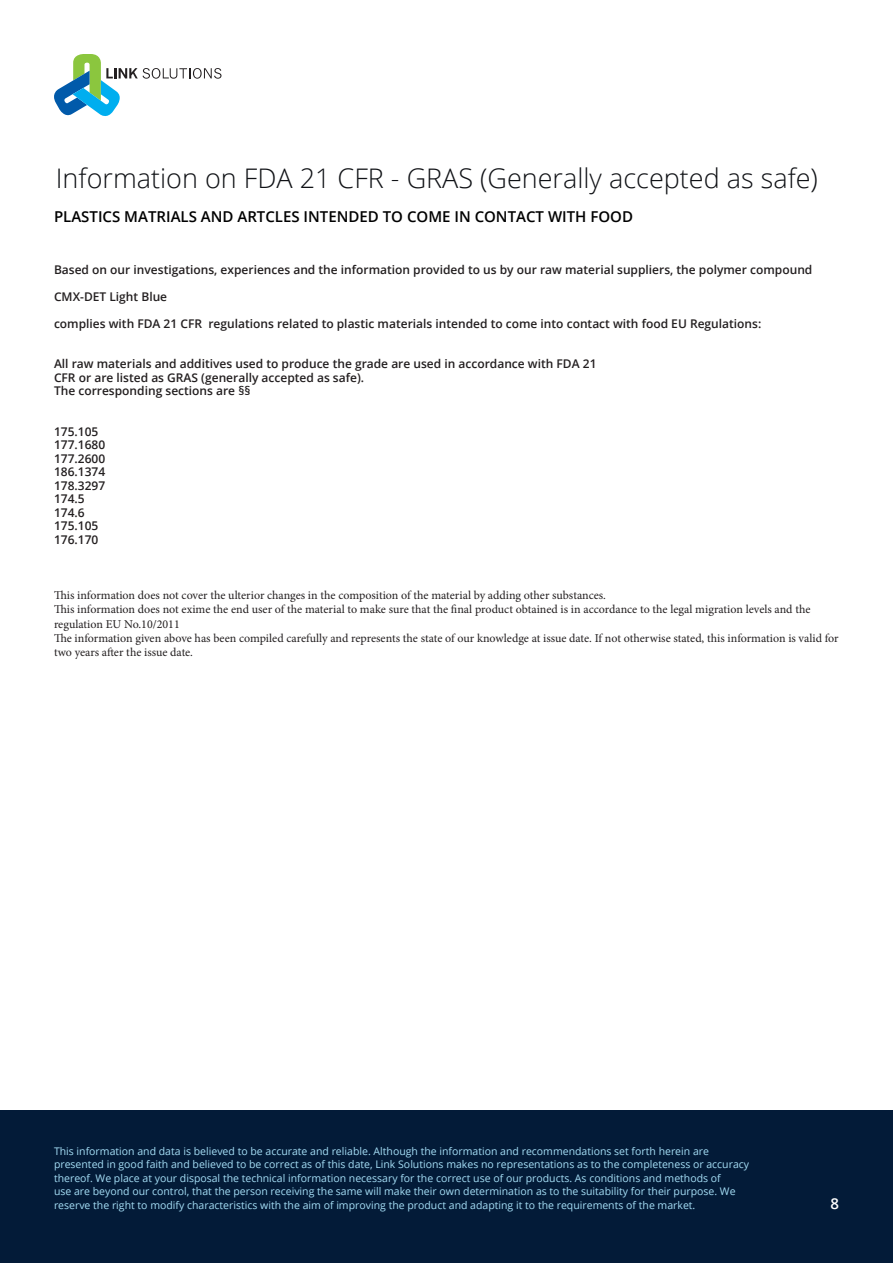
<style>
.page{position:relative;width:893px;height:1263px;background:#fff}
.page>*{position:absolute;margin:0;border:0;box-sizing:border-box;transform-origin:0 0}
.t1{font:300 27px "Open Sans";color:#101216}
.t2{font:600 15px "Open Sans";color:#000001}
.t3{font:600 15px "Open Sans";color:#fff}
.t4{font:600 12px/13.5px "Open Sans";color:#231f20}
.t5{font:12px/14.4px "Minion Pro";color:#231f20}
.t6{font:10.5px/13.5px "Open Sans";color:#a5def6}
</style>
<div class="page">
<div style="left:0;top:1111px;width:893px;height:152px;background:#031b38"></div>
<svg style="left:54px;top:54px;width:167px;height:62px"></svg>
<h1 class="t1" style="left:56px;top:167px;width:764px">Information on FDA 21 CFR - GRAS (Generally accepted as safe)</h1>
<h2 class="t2" style="left:54px;top:210px;width:581px">PLASTICS MATRIALS AND ARTCLES INTENDED TO COME IN CONTACT WITH FOOD</h2>
<p class="t4" style="left:54px;top:264px;width:760px">Based on our investigations, experiences and the information provided to us by our raw material suppliers, the polymer compound</p>
<p class="t4" style="left:54px;top:291px;width:115px">CMX-DET Light Blue</p>
<p class="t4" style="left:54px;top:318px;width:709px">complies with FDA 21 CFR regulations related to plastic materials intended to come into contact with food EU Regulations:</p>
<p class="t4" style="left:54px;top:358px;width:544px">All raw materials and additives used to produce the grade are used in accordance with FDA 21<br>CFR or are listed as GRAS (generally accepted as safe).<br>The corresponding sections are §§</p>
<p class="t4" style="left:54px;top:426px;width:53px">175.105<br>177.1680<br>177.2600<br>186.1374<br>178.3297<br>174.5<br>174.6<br>175.105<br>176.170</p>
<p class="t5" style="left:54px;top:589px;width:786px">This information does not cover the ulterior changes in the composition of the material by adding other substances.<br>This information does not exime the end user of the material to make sure that the final product obtained is in accordance to the legal migration levels and the regulation EU No.10/2011<br>The information given above has been compiled carefully and represents the state of our knowledge at issue date. If not otherwise stated, this information is valid for two years after the issue date.</p>
<p class="t6" style="left:54px;top:1145px;width:697px">This information and data is believed to be accurate and reliable. Although the information and recommendations set forth herein are presented in good faith and believed to be correct as of this date, Link Solutions makes no representations as to the completeness or accuracy thereof. We place at your disposal the technical information necessary for the correct use of our products. As conditions and methods of<br>use are beyond our control, that the person receiving the same will make their own determination as to the suitability for their purpose. We reserve the right to modify characteristics with the aim of improving the product and adapting it to the requirements of the market.</p>
<h2 class="t3" style="left:830px;top:1197px;width:10px">8</h2>
</div>
